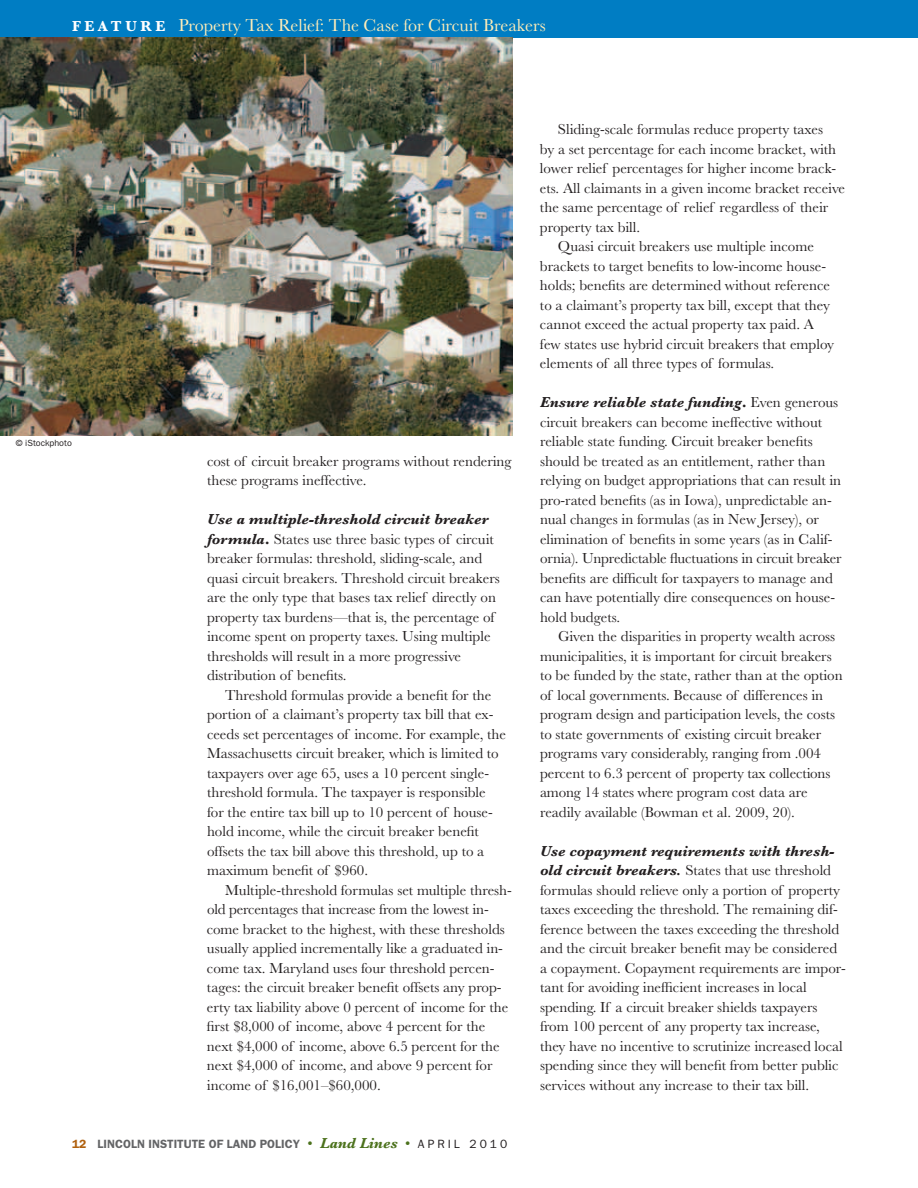
<style>
.page{position:relative;width:918px;height:1188px;background:#fff}
.page>*{position:absolute;margin:0;border:0;box-sizing:border-box;transform-origin:0 0}
.t1{font:18px "Baskerville";color:#ffedb8}
.t2{font:15px/19.5px "Baskerville";color:#231f20}
.t3{font:600 12px "ITC Franklin Gothic Std";color:#636466}
.t4{font:9px "ITC Franklin Gothic Std";color:#231f20}
.s1{font-weight:700;font-size:15px;color:#fff}
.s2{font-weight:700;font-style:italic}
.s3{font-weight:700}
.s4{color:#b0610f}
.s5{font-family:"Baskerville";font-weight:400;font-size:15px;color:#4c721d}
.s6{font-family:"Baskerville";font-weight:700;font-style:italic;font-size:15px;color:#4c721d}
.s7{font-weight:400;color:#231f20}
</style>
<div class="page">
<div style="left:0;top:0;width:918px;height:38px;background:#007dc3"></div>
<img style="left:0;top:38px;width:513px;height:397px">
<p class="t1" style="left:72px;top:15px;width:475px"><span class="s1">F E A T U R E</span> Property Tax Relief: The C ase for C ircuit Breakers</p>
<p class="t4" style="left:16px;top:438px;width:58px">© iStockphoto</p>
<p class="t2" style="left:207px;top:451px;width:306px">cost of circuit breaker programs without rendering these programs ineffective.</p>
<p class="t2" style="left:207px;top:510px;width:294px"><span class="s2">Use a multiple-threshold circuit breaker formula</span><span class="s3">.</span> States use three basic types of circuit breaker formulas: threshold, sliding-scale, and quasi circuit breakers. Threshold circuit breakers are the only type that bases tax relief directly on property tax burdens—that is, the percentage of income spent on property taxes. Using multiple thresholds will result in a more progressive distribution of benefits.</p>
<p class="t2" style="left:207px;top:685px;width:301px;text-indent:18px">Threshold formulas provide a benefit for the portion of a claimant’s property tax bill that ex&shy;ceeds set percentages of income. For example, the Massachusetts circuit breaker, which is limited to taxpayers over age 65, uses a 10 percent single&shy;threshold formula. The taxpayer is responsible for the entire tax bill up to 10 percent of house&shy;hold income, while the circuit breaker benefit offsets the tax bill above this threshold, up to a maximum benefit of $960.</p>
<p class="t2" style="left:207px;top:880px;width:306px;text-indent:18px">Multiple-threshold formulas set multiple thresh&shy;old percentages that increase from the lowest in&shy;come bracket to the highest, with these thresholds usually applied incrementally like a graduated in&shy;come tax. Maryland uses four threshold percen&shy;tages: the circuit breaker benefit offsets any prop&shy;erty tax liability above 0 percent of income for the first $8,000 of income, above 4 percent for the next $4,000 of income, above 6.5 percent for the next $4,000 of income, and above 9 percent for income of $16,001–$60,000.</p>
<p class="t3" style="left:72px;top:1136px;width:437px"><span class="s4">12</span> LINCOLN INSTITUTE OF LAND POLICY <span class="s5">•</span> <span class="s6">Land Lines</span> <span class="s5">•</span> <span class="s7">A p r i l 2 0 1 0</span></p>
<p class="t2" style="left:558px;top:120px;width:267px">Sliding-scale formulas reduce property taxes</p>
<p class="t2" style="left:540px;top:139px;width:298px">by a set percentage for each income bracket, with</p>
<p class="t2" style="left:540px;top:159px;width:298px">lower relief percentages for higher income brack-</p>
<p class="t2" style="left:540px;top:178px;width:307px">ets. All claimants in a given income bracket receive</p>
<p class="t2" style="left:540px;top:198px;width:290px">the same percentage of relief regardless of their</p>
<p class="t2" style="left:540px;top:217px;width:102px">property tax bill.</p>
<p class="t2" style="left:558px;top:237px;width:258px">Quasi circuit breakers use multiple income</p>
<p class="t2" style="left:540px;top:256px;width:288px">brackets to target benefits to low-income house-</p>
<p class="t2" style="left:540px;top:276px;width:292px">holds; benefits are determined without reference</p>
<p class="t2" style="left:540px;top:295px;width:291px">to a claimant’s property tax bill, except that they</p>
<p class="t2" style="left:540px;top:315px;width:266px">cannot exceed the actual property tax paid. A</p>
<p class="t2" style="left:540px;top:334px;width:296px">few states use hybrid circuit breakers that employ</p>
<p class="t2" style="left:540px;top:354px;width:236px">elements of all three types of formulas.</p>
<p class="t2" style="left:540px;top:393px;width:303px"><span class="s2">Ensure reliable state funding</span><span class="s3">.</span> Even generous circuit breakers can become ineffective without reliable state funding. C ircuit breaker benefits should be treated as an entitlement, rather than relying on budget appropriations that can result in pro-rated benefits (as in Iowa), unpredictable an&shy;nual changes in formulas (as in New Jersey), or elimination of benefits in some years (as in C alif&shy;ornia). Unpredictable fluctuations in circuit breaker benefits are difficult for taxpayers to manage and can have potentially dire consequences on house&shy;hold budgets.</p>
<p class="t2" style="left:540px;top:627px;width:304px;text-indent:18px">Given the disparities in property wealth across municipalities, it is important for circuit breakers to be funded by the state, rather than at the option of local governments. Because of differences in program design and participation levels, the costs to state governments of existing circuit breaker programs vary considerably, ranging from .004 percent to 6.3 percent of property tax collections among 14 states where program cost data are readily available (Bowman et al. 2009, 20).</p>
<p class="t2" style="left:540px;top:841px;width:307px"><span class="s2">Use copayment requirements with thresh&shy;old circuit breakers.</span> States that use threshold formulas should relieve only a portion of property taxes exceeding the threshold. The remaining dif&shy;ference between the taxes exceeding the threshold and the circuit breaker benefit may be considered a copayment. C opayment requirements are impor&shy;tant for avoiding inefficient increases in local spending. If a circuit breaker shields taxpayers from 100 percent of any property tax increase, they have no incentive to scrutinize increased local spending since they will benefit from better public services without any increase to their tax bill.</p>
</div>
